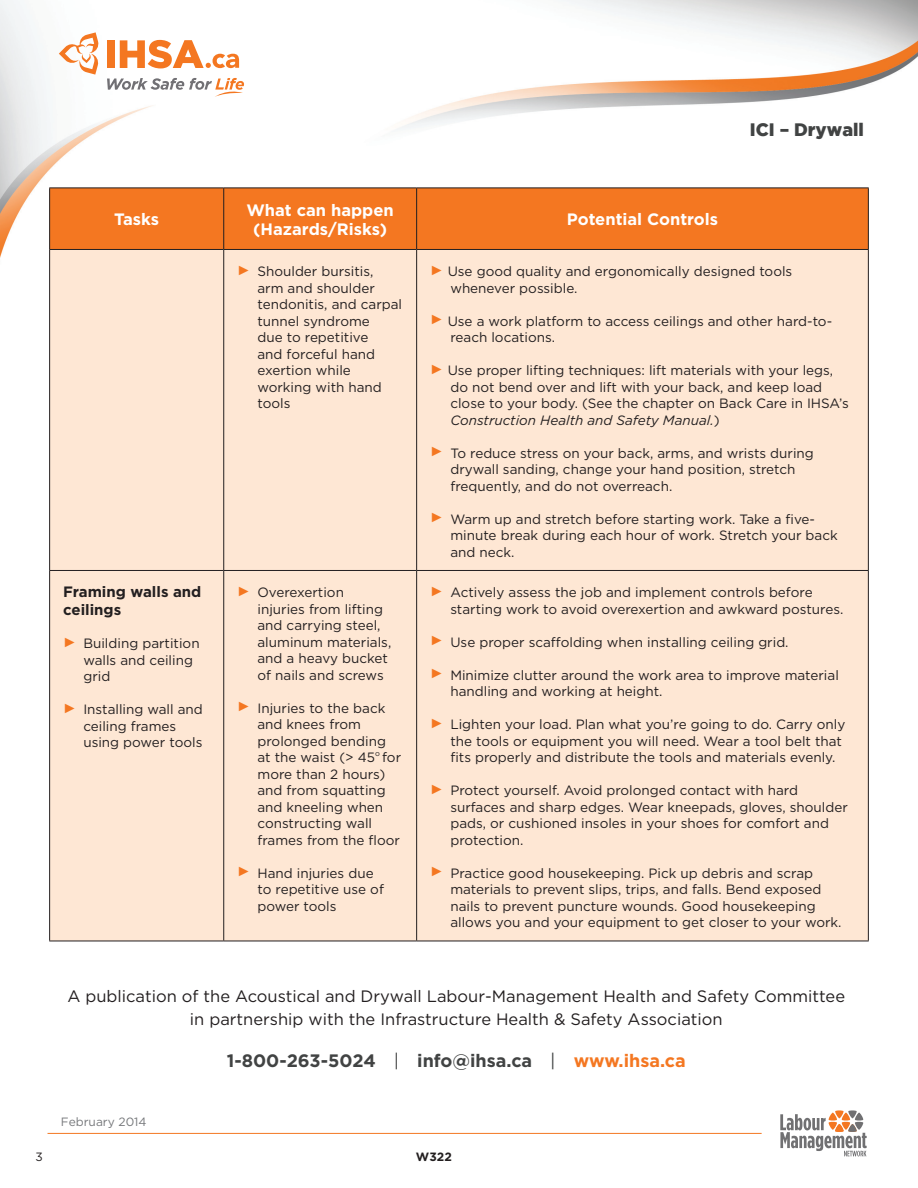
<style>
.page{position:relative;width:918px;height:1188px;background:#fff}
.page>*{position:absolute;margin:0;border:0;box-sizing:border-box;transform-origin:0 0}
.t1{font:700 18px "Gotham";color:#414343}
.t2{font:900 18px "Gotham";color:#414343}
.t3{font:16.5px/22.5px "Gotham";color:#231f20;text-align:center}
.t4{font:700 16.5px/19.5px "Gotham";color:#fff;text-align:center}
.t5{font:700 15px/18px "Gotham";color:#231f20}
.t6{font:13.5px/16.5px "Gotham";color:#231f20}
.t7{font:12px "Gotham";color:#76787b}
.t8{font:700 12px "Gotham";color:#231f20}
.t9{font:12px "Gotham";color:#231f20}
.s1{font-family:"Times New Roman";color:#f47721}
.s2{font-style:italic}
.s3{font-weight:400}
.s4{color:#f47721}
</style>
<div class="page">
<hr style="left:48px;top:1133px;width:714px;height:1px;background:#f47721">
<svg style="left:780px;top:1110px;width:87px;height:46px"></svg>
<img style="left:0;top:0;width:235px;height:258px">
<img style="left:320px;top:0;width:598px;height:188px">
<svg style="left:59px;top:32px;width:40px;height:43px"></svg>
<div style="left:107px;top:40px;width:8px;height:28px;background:#f47721"></div>
<svg style="left:107px;top:78px;width:137px;height:19px"></svg>
<svg style="left:120px;top:40px;width:119px;height:28px"></svg>
<div style="left:50px;top:189px;width:818px;height:60px;background:#f47721"></div>
<div style="left:50px;top:250px;width:818px;height:691px;background:#fee7d4"></div>
<hr style="left:49px;top:188px;width:175px;height:1px;background:#231f20">
<hr style="left:49px;top:188px;width:1px;height:61px;background:#231f20">
<hr style="left:224px;top:188px;width:193px;height:1px;background:#231f20">
<hr style="left:223px;top:188px;width:1px;height:61px;background:#231f20">
<hr style="left:417px;top:188px;width:452px;height:1px;background:#231f20">
<hr style="left:416px;top:188px;width:1px;height:61px;background:#231f20">
<hr style="left:868px;top:188px;width:1px;height:61px;background:#231f20">
<hr style="left:49px;top:249px;width:175px;height:1px;background:#231f20">
<hr style="left:224px;top:249px;width:193px;height:1px;background:#231f20">
<hr style="left:223px;top:250px;width:1px;height:320px;background:#231f20">
<hr style="left:417px;top:249px;width:452px;height:1px;background:#231f20">
<hr style="left:416px;top:250px;width:1px;height:320px;background:#231f20">
<hr style="left:49px;top:570px;width:175px;height:1px;background:#231f20">
<hr style="left:224px;top:570px;width:193px;height:1px;background:#231f20">
<hr style="left:223px;top:571px;width:1px;height:370px;background:#231f20">
<hr style="left:417px;top:570px;width:452px;height:1px;background:#231f20">
<hr style="left:416px;top:571px;width:1px;height:370px;background:#231f20">
<hr style="left:49px;top:941px;width:175px;height:1px;background:#231f20">
<hr style="left:224px;top:941px;width:193px;height:1px;background:#231f20">
<hr style="left:417px;top:941px;width:452px;height:1px;background:#231f20">
<hr style="left:49px;top:250px;width:1px;height:320px;background:#231f20">
<hr style="left:868px;top:250px;width:1px;height:320px;background:#231f20">
<hr style="left:49px;top:571px;width:1px;height:370px;background:#231f20">
<hr style="left:868px;top:571px;width:1px;height:370px;background:#231f20">
<h1 class="t2" style="left:750px;top:120px;width:116px">ICI – Drywall</h1>
<p class="t4" style="left:114px;top:210px;width:47px">Tasks</p>
<p class="t4" style="left:247px;top:200px;width:149px">What can happen (Hazards/Risks)</p>
<p class="t4" style="left:567px;top:210px;width:153px">Potential Controls</p>
<p class="t6" style="left:257px;top:263px;width:146px;text-indent:-20px"><span class="s1">►</span> Shoulder bursitis, arm and shoulder tendonitis, and carpal tunnel syndrome<br>due to repetitive<br>and forceful hand exertion while working with hand tools</p>
<p class="t6" style="left:450px;top:263px;width:343px;text-indent:-20px"><span class="s1">►</span> Use good quality and ergonomically designed tools whenever possible.</p>
<p class="t6" style="left:450px;top:313px;width:383px;text-indent:-20px"><span class="s1">►</span> Use a work platform to access ceilings and other hard-to&shy;reach locations.</p>
<p class="t6" style="left:450px;top:362px;width:400px;text-indent:-20px"><span class="s1">►</span> Use proper lifting techniques: lift materials with your legs, do not bend over and lift with your back, and keep load close to your body. (See the chapter on Back Care in IHSA’s <span class="s2">Construction Health and Safety Manual.</span>)</p>
<p class="t6" style="left:450px;top:445px;width:365px;text-indent:-20px"><span class="s1">►</span> To reduce stress on your back, arms, and wrists during drywall sanding, change your hand position, stretch frequently, and do not overreach.</p>
<p class="t6" style="left:450px;top:511px;width:389px;text-indent:-20px"><span class="s1">►</span> Warm up and stretch before starting work. Take a five&shy;minute break during each hour of work. Stretch your back and neck.</p>
<p class="t5" style="left:63px;top:583px;width:140px">Framing walls and ceilings</p>
<p class="t6" style="left:83px;top:635px;width:118px;text-indent:-20px"><span class="s1">►</span> Building partition walls and ceiling grid</p>
<p class="t6" style="left:83px;top:701px;width:121px;text-indent:-20px"><span class="s1">►</span> Installing wall and ceiling frames using power tools</p>
<p class="t6" style="left:257px;top:584px;width:135px;text-indent:-20px"><span class="s1">►</span> Overexertion injuries from lifting and carrying steel, aluminum materials, and a heavy bucket of nails and screws</p>
<p class="t6" style="left:257px;top:700px;width:145px;text-indent:-20px"><span class="s1">►</span> Injuries to the back and knees from prolonged bending at the waist (&gt; 45<sup>o</sup> for more than 2 hours) and from squatting and kneeling when constructing wall frames from the floor</p>
<p class="t6" style="left:257px;top:865px;width:128px;text-indent:-20px"><span class="s1">►</span> Hand injuries due to repetitive use of power tools</p>
<p class="t6" style="left:450px;top:584px;width:394px;text-indent:-20px"><span class="s1">►</span> Actively assess the job and implement controls before starting work to avoid overexertion and awkward postures.</p>
<p class="t6" style="left:430px;top:634px;width:360px"><span class="s1">►</span> Use proper scaffolding when installing ceiling grid.</p>
<p class="t6" style="left:450px;top:667px;width:390px;text-indent:-20px"><span class="s1">►</span> Minimize clutter around the work area to improve material handling and working at height.</p>
<p class="t6" style="left:450px;top:716px;width:397px;text-indent:-20px"><span class="s1">►</span> Lighten your load. Plan what you’re going to do. Carry only the tools or equipment you will need. Wear a tool belt that fits properly and distribute the tools and materials evenly.</p>
<p class="t6" style="left:450px;top:782px;width:399px;text-indent:-20px"><span class="s1">►</span> Protect yourself. Avoid prolonged contact with hard surfaces and sharp edges. Wear kneepads, gloves, shoulder pads, or cushioned insoles in your shoes for comfort and protection.</p>
<p class="t6" style="left:450px;top:865px;width:393px;text-indent:-20px"><span class="s1">►</span> Practice good housekeeping. Pick up debris and scrap materials to prevent slips, trips, and falls. Bend exposed nails to prevent puncture wounds. Good housekeeping allows you and your equipment to get closer to your work.</p>
<p class="t9" style="left:36px;top:1149px;width:9px">3</p>
<p class="t3" style="left:67px;top:985px;width:779px">A publication of the Acoustical and Drywall Labour-Management Health and Safety Committee in partnership with the Infrastructure Health &amp; Safety Association</p>
<h1 class="t1" style="left:227px;top:1050px;width:461px">1-800-263-5024 <span class="s3">|</span> info@ihsa.ca <span class="s3">|</span> <span class="s4">www.ihsa.ca</span></h1>
<p class="t7" style="left:61px;top:1115px;width:87px">February 2014</p>
<p class="t8" style="left:416px;top:1149px;width:37px">W322</p>
</div>
